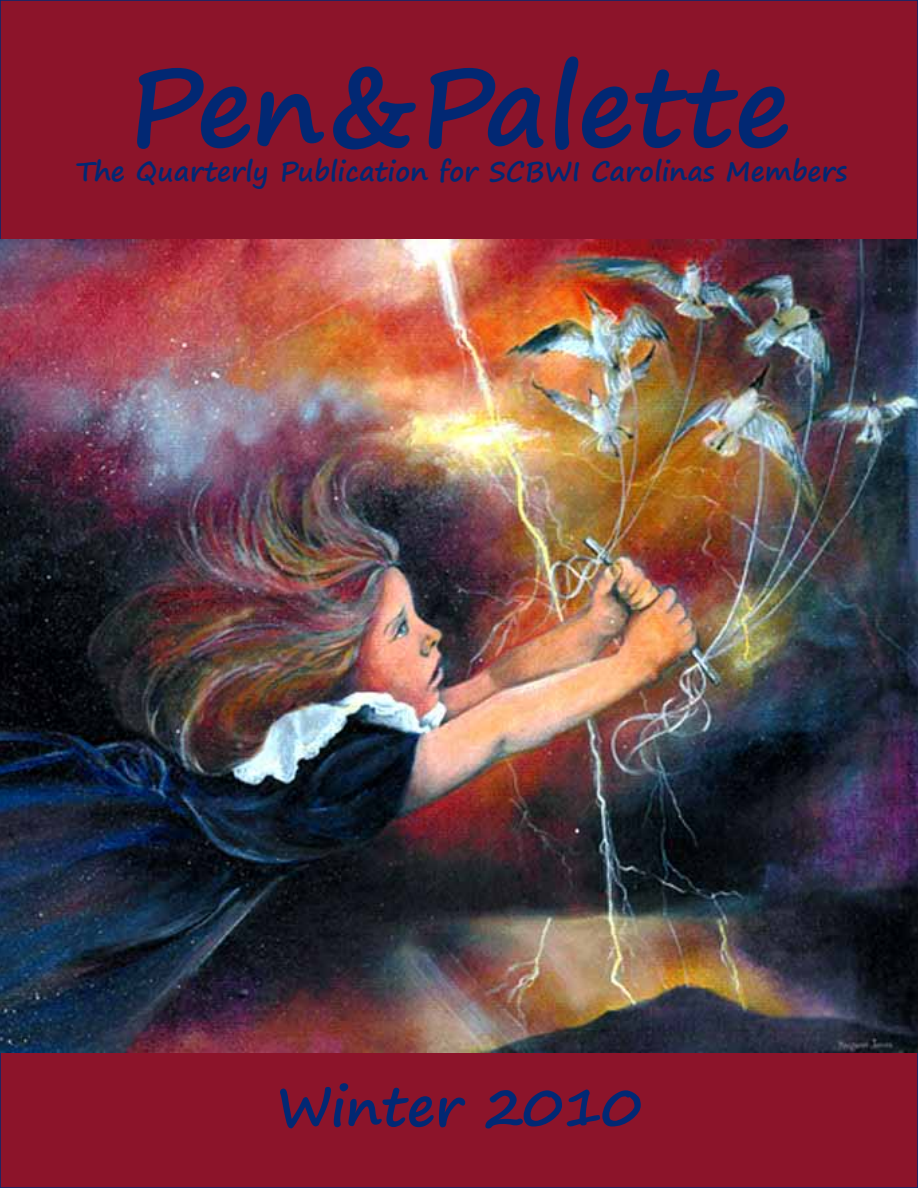
<style>
.page{position:relative;width:918px;height:1188px;background:#8c142a}
.page>*{position:absolute;margin:0;border:0;box-sizing:border-box;transform-origin:0 0}
.t1{font:700 108px "Segoe Print";color:#022873}
.t2{font:700 54px "Segoe Print";color:#022873}
.t3{font:700 27px "Segoe Print";color:#022873}
</style>
<div class="page">
<img style="left:0;top:239px;width:918px;height:814px">
<h1 class="t1" style="left:127px;top:9px;width:665px">Pen&amp;Palette</h1>
<p class="t3" style="left:76px;top:147px;width:773px">The Quarterly Publication for SCBWI Carolinas Members</p>
<h2 class="t2" style="left:277px;top:1057px;width:366px">Winter 2010</h2>
</div>
